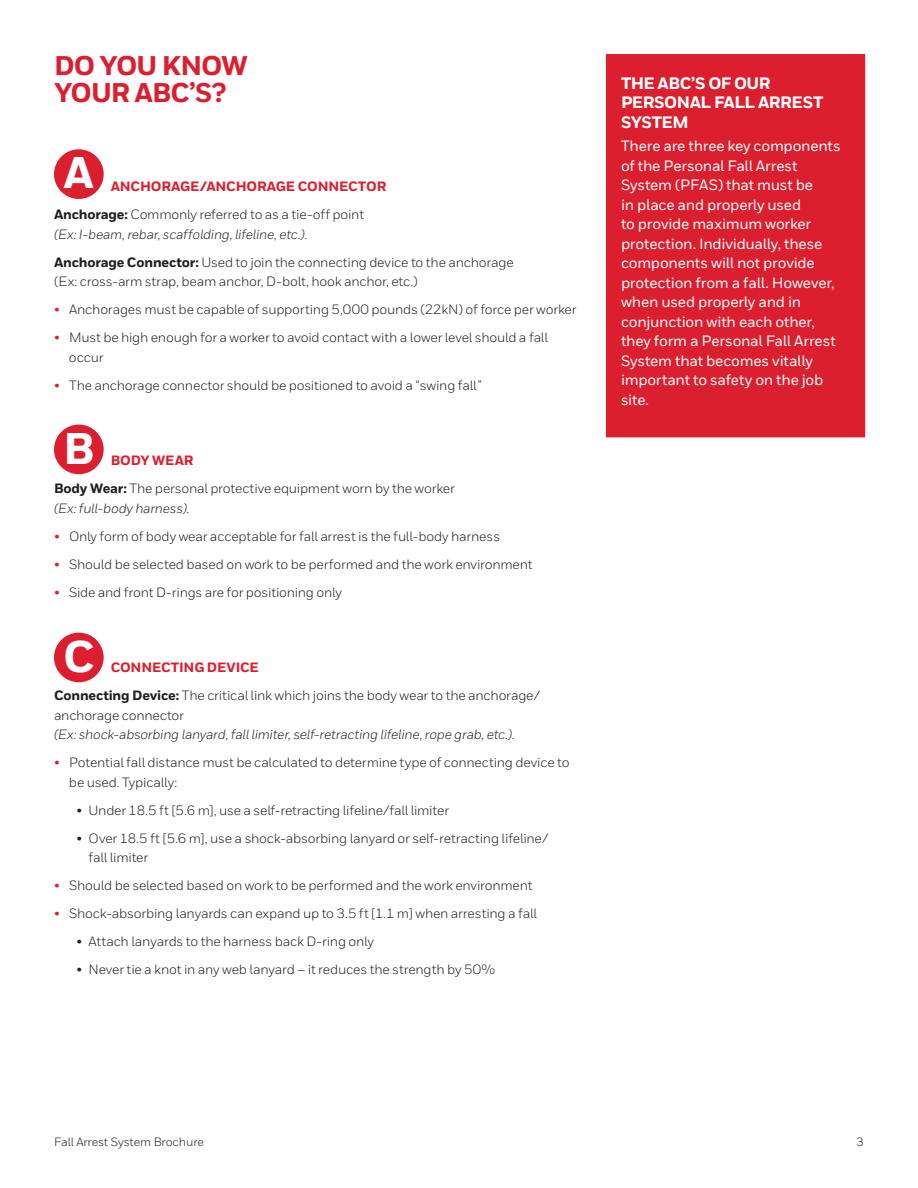
<style>
.page{position:relative;width:918px;height:1188px;background:#fff}
.page>*{position:absolute;margin:0;border:0;box-sizing:border-box;transform-origin:0 0}
._10_Inside__Body_Tex{font:800 44.25px "Honeywell Sans";color:#fff}
._11_Inside__Pull_Out{font:800 27px "Honeywell Sans";letter-spacing:-.035em;color:#dc1f2e}
._13_Inside__Info_Box{font:800 16.5px/19.5px "Honeywell Sans";letter-spacing:-.03em;color:#fff}
._15_Inside__Info_Box{font:500 15px/19.5px "Honeywell Sans";letter-spacing:-.015em;color:#fff}
._10_Inside__Body_Tex-2{font:13.5px/19.5px "Honeywell Sans";letter-spacing:-.015em;color:#231f20}
._10_Inside__Body_Tex-3{font:italic 13.5px/19.5px "Honeywell Sans";letter-spacing:-.015em;color:#231f20}
._10_Inside__Body_Tex-4{font:800 13.5px "Honeywell Sans";letter-spacing:-.015em;color:#dc1f2e}
.t1{font:12px "Honeywell Sans";letter-spacing:-.01em;color:#231f20}
.s1{font-weight:800;font-style:normal}
.s2{font-style:normal}
.s3{font-weight:800}
.s4{color:#dc1f2e}
.s5{font-style:italic}
</style>
<div class="page">
<div style="left:607px;top:55px;width:257px;height:382px;background:#dc1f2e"></div>
<div style="left:606px;top:54px;width:259px;height:383px;border:2px solid #dc1f2e"></div>
<div style="left:54px;top:149px;width:50px;height:50px;background:#dc1f2e;border-radius:50%"></div>
<div style="left:54px;top:425px;width:50px;height:49px;background:#dc1f2e;border-radius:50%"></div>
<div style="left:54px;top:633px;width:50px;height:49px;background:#dc1f2e;border-radius:50%"></div>
<p class="_11_Inside__Pull_Out" style="left:54px;top:49px;width:195px">DO YOU KNOW</p>
<p class="_11_Inside__Pull_Out" style="left:54px;top:76px;width:174px">YOUR ABC’S?</p>
<p class="_13_Inside__Info_Box" style="left:621px;top:74px;width:204px">THE ABC’S OF OUR<br>PERSONAL FALL ARREST<br>SYSTEM</p>
<p class="_15_Inside__Info_Box" style="left:621px;top:137px;width:221px">There are three key components of the Personal Fall Arrest<br>System (PFAS) that must be<br>in place and properly used<br>to provide maximum worker protection. Individually, these components will not provide protection from a fall. However, when used properly and in conjunction with each other, they form a Personal Fall Arrest<br>System that becomes vitally important to safety on the job site.</p>
<p class="_10_Inside__Body_Tex" style="left:64px;top:146px;width:32px">A</p>
<p class="_10_Inside__Body_Tex-4" style="left:111px;top:178px;width:277px">ANCHORAGE/ANCHORAGE CONNECTOR</p>
<p class="_10_Inside__Body_Tex-3" style="left:54px;top:205px;width:312px"><span class="s1">Anchorage:</span> <span class="s2">Commonly referred to as a tie-off point </span>(Ex: I-beam, rebar, scaffolding, lifeline, etc.).</p>
<p class="_10_Inside__Body_Tex-2" style="left:54px;top:252px;width:461px"><span class="s3">Anchorage Connector:</span> Used to join the connecting device to the anchorage (Ex: cross-arm strap, beam anchor, D-bolt, hook anchor, etc.)</p>
<p class="_10_Inside__Body_Tex-2" style="left:54px;top:300px;width:524px"><span class="s4">•</span> Anchorages must be capable of supporting 5,000 pounds (22kN) of force per worker</p>
<p class="_10_Inside__Body_Tex-2" style="left:69px;top:328px;width:480px;text-indent:-15px"><span class="s4">•</span> Must be high enough for a worker to avoid contact with a lower level should a fall occur</p>
<p class="_10_Inside__Body_Tex-2" style="left:54px;top:375px;width:429px"><span class="s4">•</span> The anchorage connector should be positioned to avoid a “swing fall”</p>
<p class="_10_Inside__Body_Tex" style="left:63px;top:421px;width:33px">B</p>
<p class="_10_Inside__Body_Tex-4" style="left:111px;top:452px;width:84px">BODY WEAR</p>
<p class="_10_Inside__Body_Tex-2" style="left:54px;top:479px;width:402px"><span class="s3">Body Wear:</span> The personal protective equipment worn by the worker <span class="s5">(Ex: full-body harness).</span></p>
<p class="_10_Inside__Body_Tex-2" style="left:54px;top:526px;width:448px"><span class="s4">•</span> Only form of body wear acceptable for fall arrest is the full-body harness</p>
<p class="_10_Inside__Body_Tex-2" style="left:54px;top:554px;width:480px"><span class="s4">•</span> Should be selected based on work to be performed and the work environment</p>
<p class="_10_Inside__Body_Tex-2" style="left:54px;top:582px;width:290px"><span class="s4">•</span> Side and front D-rings are for positioning only</p>
<p class="_10_Inside__Body_Tex" style="left:63px;top:629px;width:33px">C</p>
<p class="_10_Inside__Body_Tex-4" style="left:111px;top:659px;width:150px">CONNECTING DEVICE</p>
<p class="_10_Inside__Body_Tex-3" style="left:54px;top:686px;width:488px"><span class="s1">Connecting Device:</span> <span class="s2">The critical link which joins the body wear to the anchorage/ anchorage connector<br></span>(Ex: shock-absorbing lanyard, fall limiter, self-retracting lifeline, rope grab, etc.).</p>
<p class="_10_Inside__Body_Tex-2" style="left:69px;top:753px;width:502px;text-indent:-15px"><span class="s4">•</span> Potential fall distance must be calculated to determine type of connecting device to be used. Typically:</p>
<p class="_10_Inside__Body_Tex-2" style="left:77px;top:800px;width:374px">• Under 18.5 ft [5.6 m], use a self-retracting lifeline/fall limiter</p>
<p class="_10_Inside__Body_Tex-2" style="left:89px;top:828px;width:461px;text-indent:-12px">• Over 18.5 ft [5.6 m], use a shock-absorbing lanyard or self-retracting lifeline/ fall limiter</p>
<p class="_10_Inside__Body_Tex-2" style="left:54px;top:876px;width:480px"><span class="s4">•</span> Should be selected based on work to be performed and the work environment</p>
<p class="_10_Inside__Body_Tex-2" style="left:54px;top:904px;width:485px"><span class="s4">•</span> Shock-absorbing lanyards can expand up to 3.5 ft [1.1 m] when arresting a fall</p>
<p class="_10_Inside__Body_Tex-2" style="left:77px;top:932px;width:299px">• Attach lanyards to the harness back D-ring only</p>
<p class="_10_Inside__Body_Tex-2" style="left:77px;top:960px;width:420px">• Never tie a knot in any web lanyard – it reduces the strength by 50%</p>
<p class="t1" style="left:54px;top:1135px;width:151px">Fall Arrest System Brochure</p>
<p class="t1" style="left:856px;top:1135px;width:9px">3</p>
</div>
